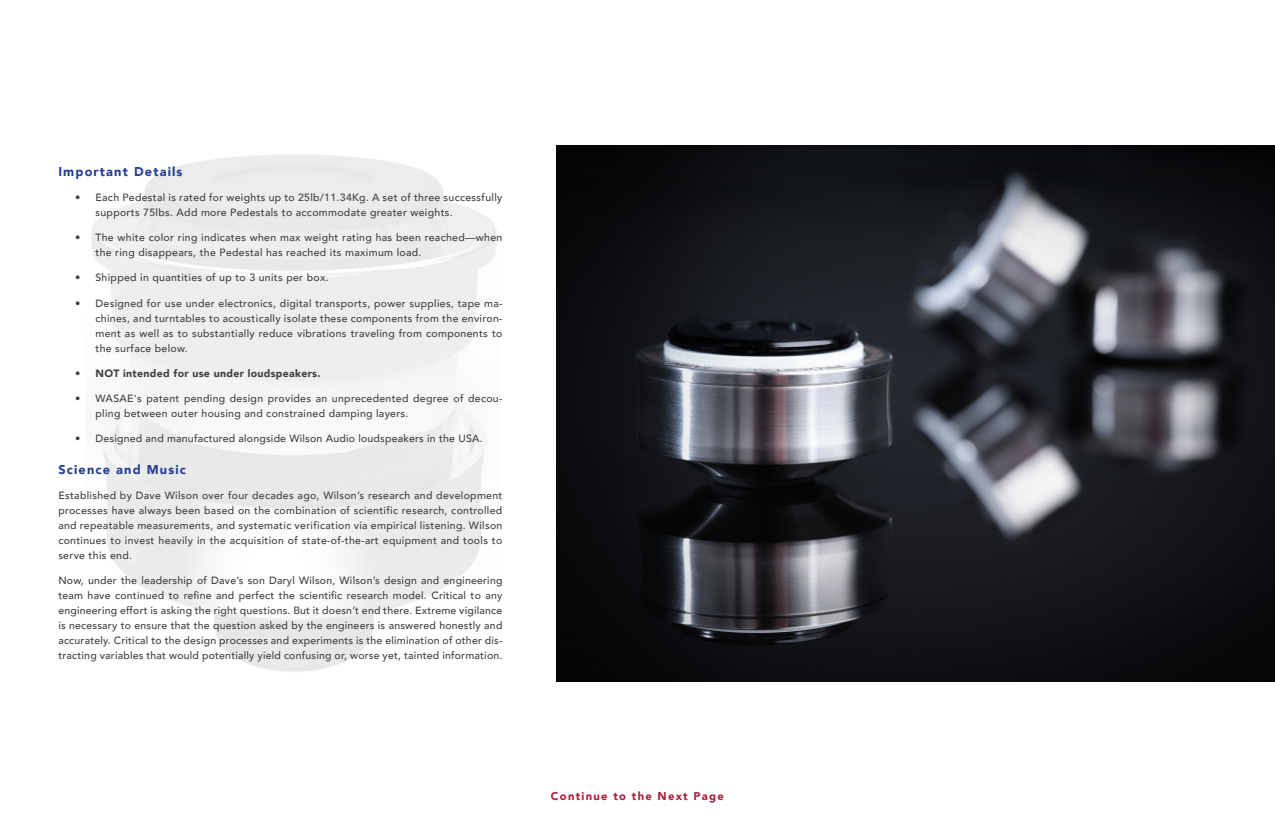
<style>
.page{position:relative;width:1275px;height:827px;background:#fff}
.page>*{position:absolute;margin:0;border:0;box-sizing:border-box;transform-origin:0 0}
.t1{font:900 12.75px "Avenir";letter-spacing:.09em;color:#25408f}
.t2{font:900 11.25px "Avenir";letter-spacing:.11em;color:#a9223b}
.t3{font:500 10.5px/15px "Avenir";letter-spacing:.03em;color:#3f4041}
.t4{font:900 10.5px "Avenir";letter-spacing:.03em;color:#3f4041}
</style>
<div class="page">
<img style="left:557px;top:145px;width:717px;height:536px">
<p class="t1" style="left:58px;top:160px;width:126px">Important Details</p>
<p class="t3" style="left:95px;top:189px;width:408px;text-indent:-20px">• Each Pedestal is rated for weights up to 25lb/11.34Kg. A set of three successfully supports 75lbs. Add more Pedestals to accommodate greater weights.</p>
<p class="t3" style="left:95px;top:229px;width:408px;text-indent:-20px">• The white color ring indicates when max weight rating has been reached—when the ring disappears, the Pedestal has reached its maximum load.</p>
<p class="t3" style="left:75px;top:269px;width:255px">• Shipped in quantities of up to 3 units per box.</p>
<p class="t3" style="left:95px;top:295px;width:408px;text-align:justify;text-indent:-20px">• Designed for use under electronics, digital transports, power supplies, tape ma&shy;chines, and turntables to acoustically isolate these components from the environ&shy;ment as well as to substantially reduce vibrations traveling from components to the surface below.</p>
<p class="t4" style="left:75px;top:364px;width:247px">• NOT intended for use under loudspeakers.</p>
<p class="t3" style="left:95px;top:390px;width:408px;text-indent:-20px">• WASAE's patent pending design provides an unprecedented degree of decou&shy;pling between outer housing and constrained damping layers.</p>
<p class="t3" style="left:75px;top:430px;width:409px">• Designed and manufactured alongside Wilson Audio loudspeakers in the USA.</p>
<p class="t1" style="left:58px;top:458px;width:129px">Science and Music</p>
<p class="t3" style="left:58px;top:487px;width:445px;text-align:justify">Established by Dave Wilson over four decades ago, Wilson’s research and development processes have always been based on the combination of scientific research, controlled and repeatable measurements, and systematic verification via empirical listening. Wilson continues to invest heavily in the acquisition of state-of-the-art equipment and tools to serve this end.</p>
<p class="t3" style="left:58px;top:572px;width:445px;text-align:justify">Now, under the leadership of Dave’s son Daryl Wilson, Wilson’s design and engineering team have continued to refine and perfect the scientific research model. Critical to any engineering effort is asking the right questions. But it doesn’t end there. Extreme vigilance is necessary to ensure that the question asked by the engineers is answered honestly and accurately. Critical to the design processes and experiments is the elimination of other dis&shy;tracting variables that would potentially yield confusing or, worse yet, tainted information.</p>
<p class="t2" style="left:551px;top:786px;width:174px">Continue to the Next Page</p>
</div>
